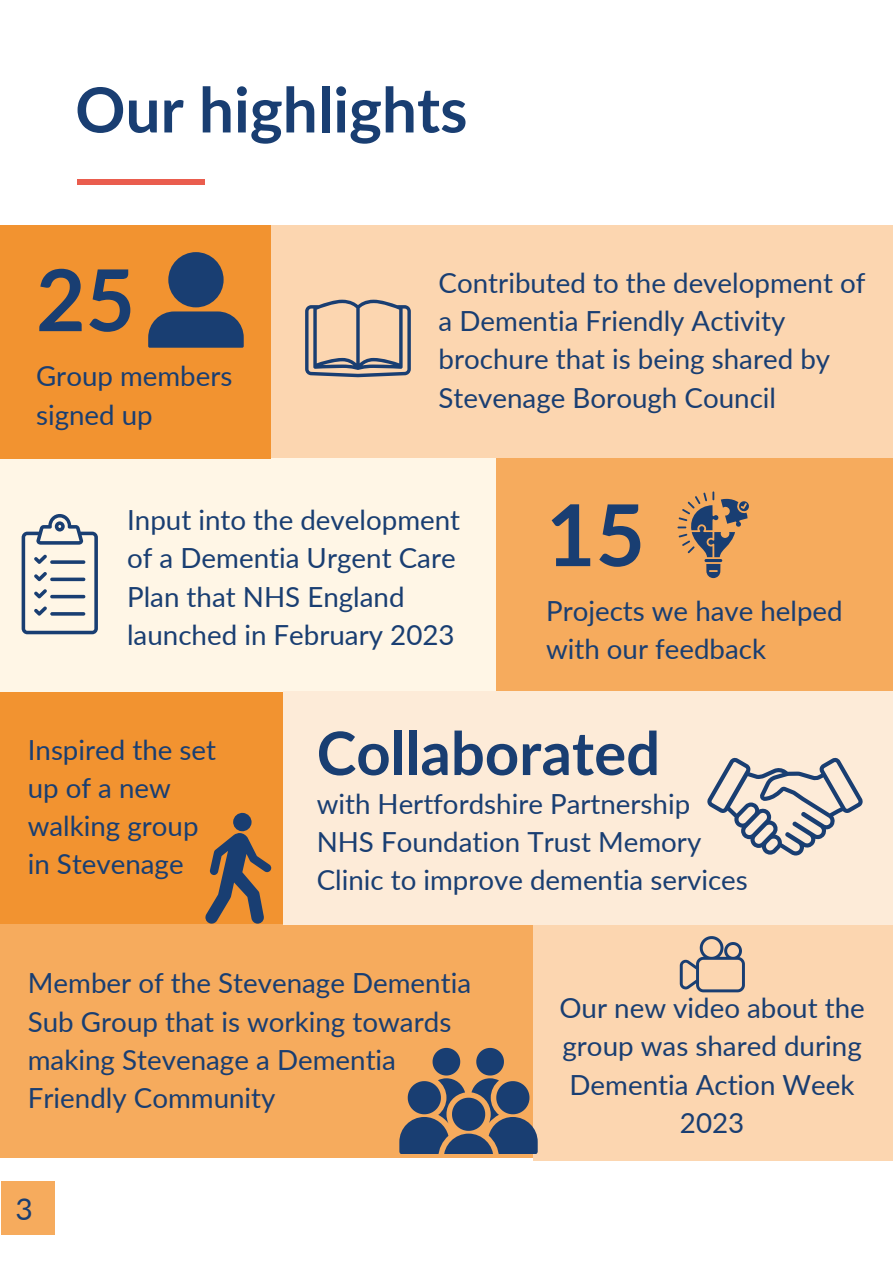
<style>
.page{position:relative;width:893px;height:1264px;background:#fff}
.page>*{position:absolute;margin:0;border:0;box-sizing:border-box;transform-origin:0 0}
.t1{font:700 85.35px "Lato";color:#193e72}
.t2{font:700 62.25px "Lato";color:#193e72}
.t3{font:700 59.85px "Lato";color:#193e72}
.t4{font:30px "Lato";color:#193e72}
.t5{font:27.75px/38.2px "Lato";color:#193e72}
.t6{font:27.6px/38.2px "Lato";color:#193e72}
</style>
<div class="page">
<div style="left:78px;top:179px;width:127px;height:6px;background:#ea5d4e"></div>
<div style="left:488px;top:441px;width:404px;height:251px;background:#f6ab5d"></div>
<div style="left:0;top:432px;width:495px;height:300px;background:#fff6e6"></div>
<div style="left:269px;top:226px;width:623px;height:232px;background:#fcd6b0"></div>
<div style="left:0;top:692px;width:305px;height:244px;background:#f29330"></div>
<div style="left:0;top:924px;width:537px;height:233px;background:#f6ab5d"></div>
<div style="left:0;top:225px;width:271px;height:234px;background:#f29330"></div>
<div style="left:533px;top:921px;width:359px;height:239px;background:#fcd6b0"></div>
<div style="left:283px;top:691px;width:609px;height:233px;background:#fdebd8"></div>
<svg style="left:305px;top:300px;width:106px;height:77px"></svg>
<svg style="left:22px;top:514px;width:76px;height:120px"></svg>
<svg style="left:707px;top:757px;width:155px;height:98px"></svg>
<svg style="left:679px;top:936px;width:65px;height:56px"></svg>
<svg style="left:399px;top:1047px;width:138px;height:106px"></svg>
<div style="left:233px;top:812px;width:19px;height:19px;background:#193e72;border-radius:50%"></div>
<svg style="left:205px;top:833px;width:66px;height:90px"></svg>
<svg style="left:677px;top:491px;width:72px;height:87px"></svg>
<svg style="left:148px;top:252px;width:96px;height:96px"></svg>
<div style="left:1px;top:1181px;width:54px;height:53px;background:#f6ab5d"></div>
<p class="t2" style="left:75px;top:71px;width:394px">Our highlights</p>
<p class="t1" style="left:36px;top:247px;width:100px">25</p>
<p class="t6" style="left:36px;top:356px;width:198px">Group members signed up</p>
<p class="t5" style="left:438px;top:263px;width:428px">Contributed to the development of a Dementia Friendly Activity brochure that is being shared by<br>Stevenage Borough Council</p>
<p class="t5" style="left:127px;top:500px;width:334px">Input into the development of a Dementia Urgent Care<br>Plan that NHS England launched in February 2023</p>
<p class="t1" style="left:546px;top:482px;width:100px">15</p>
<p class="t6" style="left:546px;top:591px;width:298px">Projects we have helped with our feedback</p>
<p class="t6" style="left:28px;top:729px;width:190px">Inspired the set up of a new walking group in Stevenage</p>
<p class="t3" style="left:317px;top:716px;width:345px">Collaborated</p>
<p class="t6" style="left:317px;top:783px;width:432px">with Hertfordshire Partnership<br>NHS Foundation Trust Memory<br>Clinic to improve dementia services</p>
<p class="t5" style="left:28px;top:963px;width:445px">Member of the Stevenage Dementia<br>Sub Group that is working towards making Stevenage a Dementia<br>Friendly Community</p>
<p class="t4" style="left:16px;top:1189px;width:19px">3</p>
<p class="t5" style="left:559px;top:988px;width:307px;text-align:center">Our new video about the group was shared during<br>Dementia Action Week<br>2023</p>
</div>
